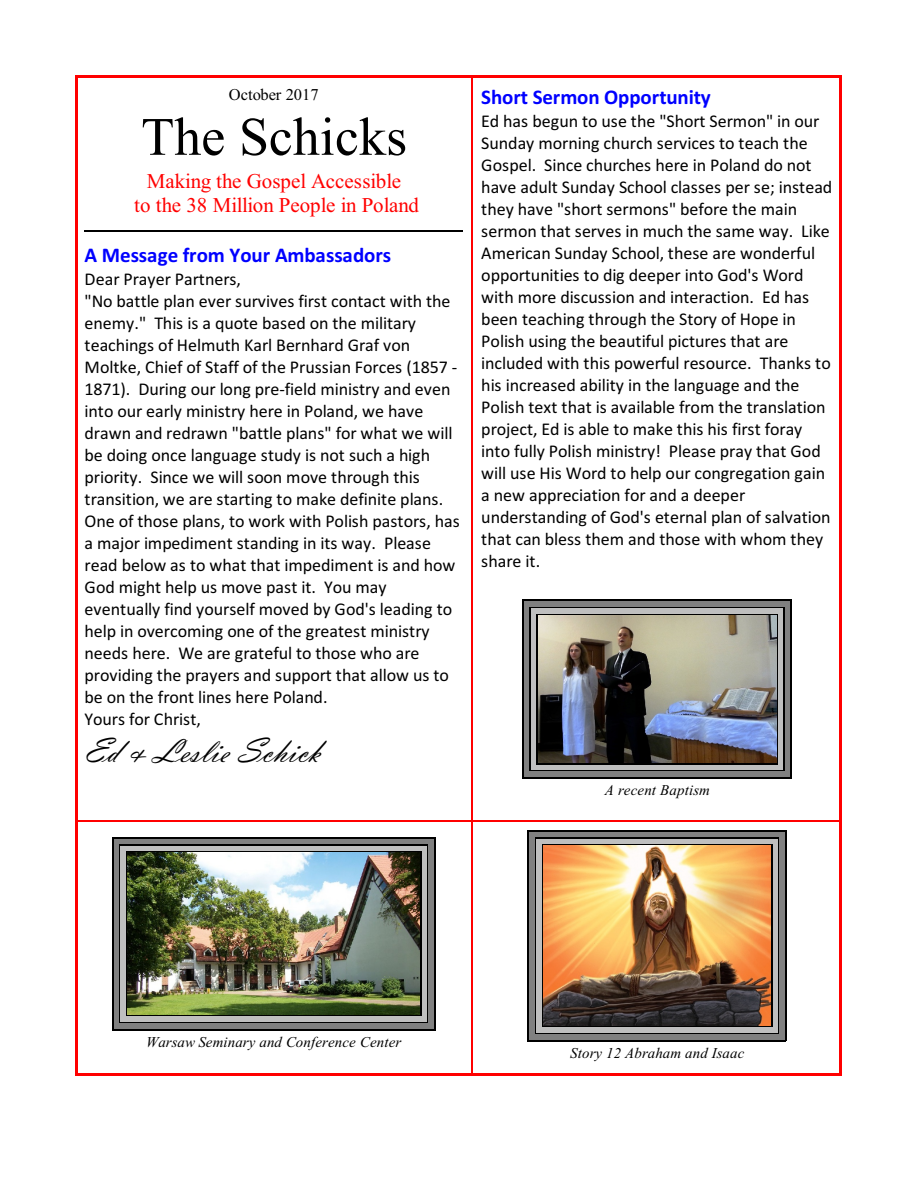
<style>
.page{position:relative;width:918px;height:1188px;background:#fff}
.page>*{position:absolute;margin:0;border:0;box-sizing:border-box;transform-origin:0 0}
.t1{font:54px "Times New Roman";color:#000}
.t2{font:36px "Vladimir Script";color:#000}
.t3{font:21px/24.9px "Times New Roman";color:#f00;text-align:center}
.t4{font:700 21px "Calibri";letter-spacing:-.005em;color:#00f}
.t5{font:18px/21.9px "Calibri";letter-spacing:-.005em;color:#000}
.t6{font:16.5px "Times New Roman";color:#000}
.t7{font:italic 15px "Times New Roman";letter-spacing:.005em;color:#000}
</style>
<div class="page">
<hr style="left:76px;top:76px;width:2px;height:745px;background:#f00">
<hr style="left:471px;top:76px;width:1px;height:745px;background:#f00">
<hr style="left:76px;top:76px;width:396px;height:2px;background:#f00">
<hr style="left:76px;top:820px;width:396px;height:1px;background:#f00">
<hr style="left:840px;top:76px;width:2px;height:745px;background:#f00">
<hr style="left:473px;top:76px;width:369px;height:2px;background:#f00">
<hr style="left:473px;top:820px;width:369px;height:1px;background:#f00">
<hr style="left:76px;top:822px;width:2px;height:254px;background:#f00">
<hr style="left:471px;top:822px;width:1px;height:254px;background:#f00">
<hr style="left:76px;top:1074px;width:396px;height:2px;background:#f00">
<hr style="left:840px;top:822px;width:2px;height:254px;background:#f00">
<hr style="left:473px;top:1074px;width:369px;height:2px;background:#f00">
<img style="left:537px;top:615px;width:240px;height:149px">
<hr style="left:536px;top:613px;width:1px;height:152px;background:#000">
<hr style="left:777px;top:613px;width:1px;height:152px;background:#000">
<hr style="left:536px;top:613px;width:242px;height:2px;background:#000">
<hr style="left:536px;top:764px;width:242px;height:1px;background:#000">
<div style="left:531px;top:608px;width:5px;height:162px;background:#bfbfbf"></div>
<div style="left:778px;top:608px;width:6px;height:162px;background:#bfbfbf"></div>
<div style="left:531px;top:608px;width:252px;height:5px;background:#bfbfbf"></div>
<div style="left:531px;top:765px;width:252px;height:5px;background:#bfbfbf"></div>
<hr style="left:529px;top:607px;width:2px;height:164px;background:#000">
<hr style="left:784px;top:607px;width:1px;height:164px;background:#000">
<hr style="left:529px;top:607px;width:256px;height:1px;background:#000">
<hr style="left:529px;top:770px;width:256px;height:2px;background:#000">
<div style="left:524px;top:601px;width:5px;height:176px;background:#808080"></div>
<div style="left:785px;top:601px;width:5px;height:176px;background:#808080"></div>
<div style="left:524px;top:601px;width:266px;height:6px;background:#808080"></div>
<div style="left:524px;top:772px;width:266px;height:5px;background:#808080"></div>
<hr style="left:522px;top:600px;width:2px;height:178px;background:#000">
<hr style="left:791px;top:600px;width:1px;height:178px;background:#000">
<hr style="left:522px;top:600px;width:270px;height:1px;background:#000">
<hr style="left:522px;top:777px;width:270px;height:2px;background:#000">
<img style="left:127px;top:852px;width:294px;height:164px">
<hr style="left:126px;top:851px;width:1px;height:165px;background:#000">
<hr style="left:421px;top:851px;width:1px;height:165px;background:#000">
<hr style="left:126px;top:851px;width:296px;height:1px;background:#000">
<hr style="left:126px;top:1016px;width:296px;height:1px;background:#000">
<div style="left:120px;top:845px;width:6px;height:177px;background:#bfbfbf"></div>
<div style="left:422px;top:845px;width:5px;height:177px;background:#bfbfbf"></div>
<div style="left:120px;top:845px;width:307px;height:6px;background:#bfbfbf"></div>
<div style="left:120px;top:1017px;width:307px;height:5px;background:#bfbfbf"></div>
<hr style="left:119px;top:844px;width:1px;height:179px;background:#000">
<hr style="left:427px;top:844px;width:2px;height:179px;background:#000">
<hr style="left:119px;top:844px;width:309px;height:1px;background:#000">
<hr style="left:119px;top:1022px;width:309px;height:1px;background:#000">
<div style="left:113px;top:838px;width:6px;height:191px;background:#808080"></div>
<div style="left:429px;top:838px;width:5px;height:191px;background:#808080"></div>
<div style="left:113px;top:838px;width:321px;height:6px;background:#808080"></div>
<div style="left:113px;top:1023px;width:321px;height:6px;background:#808080"></div>
<hr style="left:112px;top:837px;width:1px;height:193px;background:#000">
<hr style="left:434px;top:837px;width:2px;height:193px;background:#000">
<hr style="left:112px;top:837px;width:323px;height:1px;background:#000">
<hr style="left:112px;top:1029px;width:323px;height:1px;background:#000">
<hr style="left:85px;top:231px;width:378px;height:1px;background:#000">
<img style="left:543px;top:845px;width:229px;height:182px">
<hr style="left:541px;top:844px;width:2px;height:183px;background:#000">
<hr style="left:772px;top:844px;width:1px;height:183px;background:#000">
<hr style="left:541px;top:844px;width:232px;height:1px;background:#000">
<hr style="left:541px;top:1027px;width:232px;height:1px;background:#000">
<div style="left:536px;top:838px;width:5px;height:195px;background:#bfbfbf"></div>
<div style="left:773px;top:838px;width:5px;height:195px;background:#bfbfbf"></div>
<div style="left:536px;top:838px;width:242px;height:6px;background:#bfbfbf"></div>
<div style="left:536px;top:1028px;width:242px;height:5px;background:#bfbfbf"></div>
<hr style="left:535px;top:837px;width:1px;height:197px;background:#000">
<hr style="left:778px;top:837px;width:2px;height:197px;background:#000">
<hr style="left:535px;top:837px;width:244px;height:1px;background:#000">
<hr style="left:535px;top:1033px;width:244px;height:2px;background:#000">
<div style="left:529px;top:832px;width:6px;height:208px;background:#808080"></div>
<div style="left:780px;top:832px;width:5px;height:208px;background:#808080"></div>
<div style="left:529px;top:832px;width:256px;height:5px;background:#808080"></div>
<div style="left:529px;top:1035px;width:256px;height:5px;background:#808080"></div>
<hr style="left:528px;top:830px;width:1px;height:211px;background:#000">
<hr style="left:785px;top:830px;width:2px;height:211px;background:#000">
<hr style="left:528px;top:830px;width:258px;height:2px;background:#000">
<hr style="left:528px;top:1040px;width:258px;height:1px;background:#000">
<p class="t6" style="left:229px;top:89px;width:91px">October 2017</p>
<h1 class="t1" style="left:141px;top:117px;width:267px">The Schicks</h1>
<p class="t3" style="left:134px;top:170px;width:286px">Making the Gospel Accessible<br>to the 38 Million People in Poland</p>
<p class="t4" style="left:85px;top:247px;width:308px">A Message from Your Ambassadors</p>
<p class="t5" style="left:85px;top:270px;width:377px">Dear Prayer Partners,<br>"No battle plan ever survives first contact with the enemy." This is a quote based on the military teachings of Helmuth Karl Bernhard Graf von Moltke, Chief of Staff of the Prussian Forces (1857 - 1871). During our long pre-field ministry and even into our early ministry here in Poland, we have drawn and redrawn "battle plans" for what we will be doing once language study is not such a high priority. Since we will soon move through this transition, we are starting to make definite plans.<br>One of those plans, to work with Polish pastors, has a major impediment standing in its way. Please read below as to what that impediment is and how God might help us move past it. You may eventually find yourself moved by God's leading to help in overcoming one of the greatest ministry needs here. We are grateful to those who are providing the prayers and support that allow us to be on the front lines here Poland.<br>Yours for Christ,</p>
<h2 class="t2" style="left:85px;top:740px;width:238px">Ed &amp; Leslie Schick</h2>
<p class="t4" style="left:481px;top:89px;width:231px">Short Sermon Opportunity</p>
<p class="t5" style="left:481px;top:112px;width:353px">Ed has begun to use the "Short Sermon" in our Sunday morning church services to teach the Gospel. Since churches here in Poland do not have adult Sunday School classes per se; instead they have "short sermons" before the main sermon that serves in much the same way. Like American Sunday School, these are wonderful opportunities to dig deeper into God's Word with more discussion and interaction. Ed has been teaching through the Story of Hope in Polish using the beautiful pictures that are included with this powerful resource. Thanks to his increased ability in the language and the Polish text that is available from the translation project, Ed is able to make this his first foray into fully Polish ministry! Please pray that God will use His Word to help our congregation gain a new appreciation for and a deeper understanding of God's eternal plan of salvation that can bless them and those with whom they share it.</p>
<p class="t7" style="left:605px;top:785px;width:107px">A recent Baptism</p>
<p class="t7" style="left:146px;top:1036px;width:257px">Warsaw Seminary and Conference Center</p>
<p class="t7" style="left:570px;top:1048px;width:176px">Story 12 Abraham and Isaac</p>
</div>
